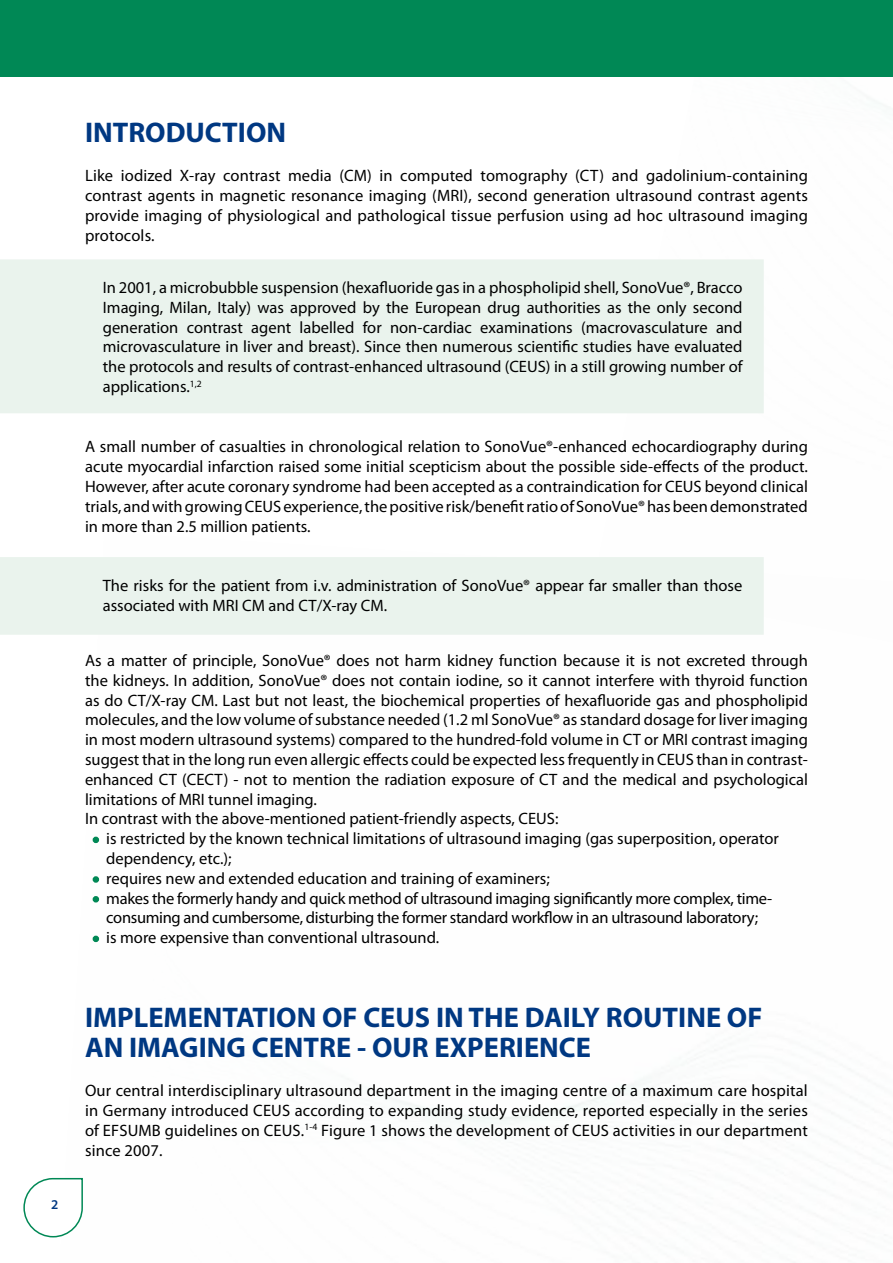
<style>
.page{position:relative;width:893px;height:1263px;background:#fff}
.page>*{position:absolute;margin:0;border:0;box-sizing:border-box;transform-origin:0 0}
.t1{font:700 28.5px/30px "Myriad Pro";color:#003882}
.t2{font:16.5px/19.8px "Myriad Pro";color:#000;text-align:justify}
.t3{font:16.5px/19.8px "Myriad Pro";letter-spacing:-.02em;color:#000;text-align:center}
.t4{font:600 13.5px "Myriad Pro";color:#003882}
.s1{color:#085}
</style>
<div class="page">
<div style="left:0;top:0;width:893px;height:77px;background:#085"></div>
<svg style="left:23px;top:1177px;width:60px;height:61px"></svg>
<svg style="left:93px;top:837px;width:6px;height:6px"></svg>
<div style="left:93px;top:876px;width:6px;height:7px;border:3px solid #085;border-radius:50%"></div>
<svg style="left:93px;top:896px;width:6px;height:6px"></svg>
<svg style="left:93px;top:936px;width:6px;height:6px"></svg>
<div style="left:0;top:259px;width:764px;height:154px;background:#eaf3ed"></div>
<div style="left:0;top:557px;width:764px;height:78px;background:#eaf3ed"></div>
<p class="t4" style="left:51px;top:1196px;width:9px">2</p>
<h1 class="t1" style="left:85px;top:116px;width:199px">INTRODUCTION</h1>
<p class="t2" style="left:85px;top:165px;width:724px">Like iodized X-ray contrast media (CM) in computed tomography (CT) and gadolinium-containing contrast agents in magnetic resonance imaging (MRI), second generation ultrasound contrast agents provide imaging of physiological and pathological tissue perfusion using ad hoc ultrasound imaging protocols.</p>
<p class="t2" style="left:103px;top:277px;width:641px">In 2001, a microbubble suspension (hexafluoride gas in a phospholipid shell, SonoVue®, Bracco Imaging, Milan, Italy) was approved by the European drug authorities as the only second generation contrast agent labelled for non-cardiac examinations (macrovasculature and microvasculature in liver and breast). Since then numerous scientific studies have evaluated the protocols and results of contrast-enhanced ultrasound (CEUS) in a still growing number of applications.<sup>1,2</sup></p>
<p class="t2" style="left:85px;top:437px;width:724px">A small number of casualties in chronological relation to SonoVue®-enhanced echocardiography during acute myocardial infarction raised some initial scepticism about the possible side-effects of the product.<br>However, after acute coronary syndrome had been accepted as a contraindication for CEUS beyond clinical trials, and with growing CEUS experience, the positive risk/benefit ratio of SonoVue® has been demonstrated in more than 2.5 million patients.</p>
<p class="t2" style="left:103px;top:575px;width:641px">The risks for the patient from i.v. administration of SonoVue® appear far smaller than those associated with MRI CM and CT/X-ray CM.</p>
<p class="t2" style="left:85px;top:650px;width:724px;text-align:left">As a matter of principle, SonoVue® does not harm kidney function because it is not excreted through the kidneys. In addition, SonoVue® does not contain iodine, so it cannot interfere with thyroid function as do CT/X-ray CM. Last but not least, the biochemical properties of hexafluoride gas and phospholipid molecules, and the low volume of substance needed (1.2 ml SonoVue® as standard dosage for liver imaging in most modern ultrasound systems) compared to the hundred-fold volume in CT or MRI contrast imaging suggest that in the long run even allergic effects could be expected less frequently in CEUS than in contrast&shy;enhanced CT (CECT) - not to mention the radiation exposure of CT and the medical and psychological limitations of MRI tunnel imaging.<br>In contrast with the above-mentioned patient-friendly aspects, CEUS:</p>
<p class="t2" style="left:106px;top:828px;width:674px;text-indent:-13px"><span class="s1">•</span> is restricted by the known technical limitations of ultrasound imaging (gas superposition, operator dependency, etc.);</p>
<p class="t2" style="left:94px;top:868px;width:458px"><span class="s1">•</span> requires new and extended education and training of examiners;</p>
<p class="t3" style="left:94px;top:888px;width:680px"><span class="s1">•</span> makes the formerly handy and quick method of ultrasound imaging significantly more complex, time&shy;consuming and cumbersome, disturbing the former standard workflow in an ultrasound laboratory;</p>
<p class="t2" style="left:94px;top:927px;width:347px"><span class="s1">•</span> is more expensive than conventional ultrasound.</p>
<h1 class="t1" style="left:85px;top:1001px;width:679px">IMPLEMENTATION OF CEUS IN THE DAI LY ROUTIN E OF<br>AN IMAGING</h1>
<h1 class="t1" style="left:252px;top:1031px;width:341px">CENTRE - OUR EXPERIENCE</h1>
<p class="t2" style="left:85px;top:1080px;width:724px">Our central interdisciplinary ultrasound department in the imaging centre of a maximum care hospital in Germany introduced CEUS according to expanding study evidence, reported especially in the series of EFSUMB guidelines on CEUS.<sup>1-4</sup> Figure 1 shows the development of CEUS activities in our department since 2007.</p>
</div>
